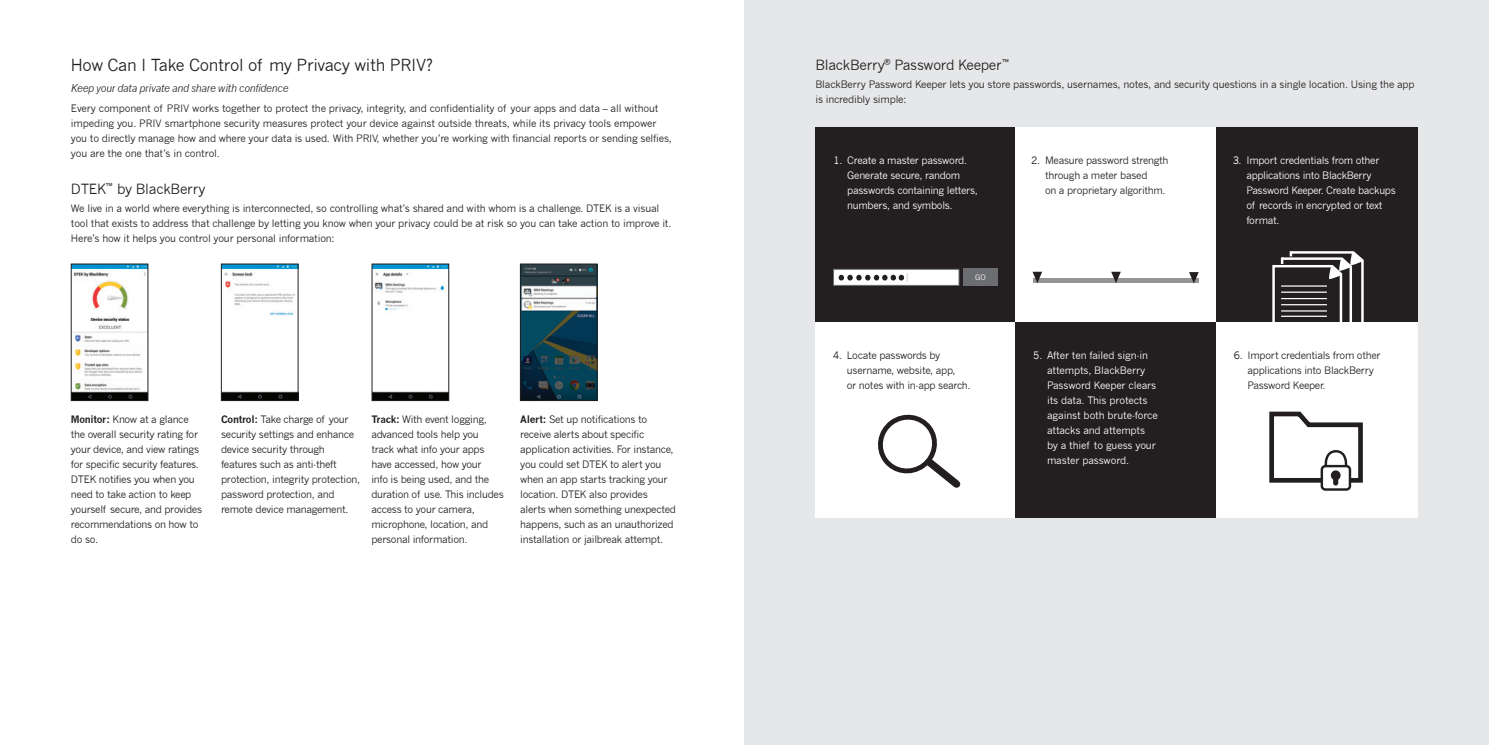
<style>
.page{position:relative;width:1489px;height:745px;background:#fff}
.page>*{position:absolute;margin:0;border:0;box-sizing:border-box;transform-origin:0 0}
.t1{font:16.25px "News Gothic";letter-spacing:-.02em;color:#231f20}
.t2{font:13.75px "News Gothic";letter-spacing:-.02em;color:#231f20}
.t3{font:italic 10.62px "News Gothic";letter-spacing:-.03em;color:#231f20}
.t4{font:10px/15px "News Gothic";letter-spacing:-.03em;color:#231f20}
.t5{font:10px/15px "News Gothic";letter-spacing:-.03em;color:#fff}
.t6{font:7.38px "News Gothic";color:#fff}
.s1{font-weight:700}
</style>
<div class="page">
<div style="left:744px;top:0;width:744px;height:744px;background:#e6e7e9"></div>
<div style="left:815px;top:128px;width:200px;height:194px;background:#231f20"></div>
<div style="left:1015px;top:128px;width:201px;height:194px;background:#fff"></div>
<div style="left:1216px;top:128px;width:201px;height:194px;background:#231f20"></div>
<div style="left:833px;top:269px;width:126px;height:16px;background:#fff;border:1px solid #6c6d70"></div>
<svg style="left:838px;top:273px;width:69px;height:9px"></svg>
<div style="left:963px;top:268px;width:34px;height:17px;background:#6c6d70"></div>
<div style="left:1032px;top:278px;width:166px;height:5px;background:#939598"></div>
<svg style="left:1032px;top:271px;width:10px;height:12px"></svg>
<svg style="left:1111px;top:271px;width:9px;height:12px"></svg>
<svg style="left:1189px;top:272px;width:9px;height:11px"></svg>
<div style="left:815px;top:322px;width:200px;height:195px;background:#fff"></div>
<div style="left:1015px;top:322px;width:201px;height:195px;background:#231f20"></div>
<svg style="left:878px;top:414px;width:83px;height:74px"></svg>
<svg style="left:1272px;top:251px;width:92px;height:71px"></svg>
<hr style="left:1280px;top:315px;width:46px;height:2px;background:#fff">
<div style="left:1216px;top:322px;width:201px;height:195px;background:#fff"></div>
<div style="left:1320px;top:464px;width:30px;height:26px;border:2px solid #231f20;border-radius:4px"></div>
<svg style="left:1269px;top:411px;width:94px;height:73px"></svg>
<div style="left:1332px;top:476px;width:6px;height:9px;border:2px solid #231f20"></div>
<img style="left:73px;top:265px;width:73px;height:133px">
<div style="left:71px;top:263px;width:77px;height:137px;border:1px solid #231f20"></div>
<img style="left:223px;top:265px;width:73px;height:133px">
<div style="left:221px;top:263px;width:77px;height:137px;border:1px solid #231f20"></div>
<img style="left:374px;top:265px;width:73px;height:133px">
<div style="left:372px;top:263px;width:77px;height:137px;border:1px solid #231f20"></div>
<img style="left:522px;top:265px;width:73px;height:133px">
<div style="left:520px;top:263px;width:77px;height:137px;border:1px solid #231f20"></div>
<h1 class="t1" style="left:71px;top:56px;width:363px">How Can I Take Control of my Privacy with PRIV?</h1>
<p class="t3" style="left:71px;top:81px;width:219px">Keep your data private and share with confidence</p>
<p class="t4" style="left:71px;top:101px;width:602px">Every component of PRIV works together to protect the privacy, integrity, and confidentiality of your apps and data – all without impeding you. PRIV smartphone security measures protect your device against outside threats, while its privacy tools empower you to directly manage how and where your data is used. With PRIV, whether you’re working with financial reports or sending selfies, you are the one that’s in control.</p>
<h2 class="t2" style="left:71px;top:180px;width:136px">DTEK<sup>™</sup> by BlackBerry</h2>
<p class="t4" style="left:71px;top:201px;width:602px">We live in a world where everything is interconnected, so controlling what’s shared and with whom is a challenge. DTEK is a visual tool that exists to address that challenge by letting you know when your privacy could be at risk so you can take action to improve it.<br>Here’s how it helps you control your personal information:</p>
<p class="t4" style="left:71px;top:412px;width:133px"><span class="s1">Monitor:</span> Know at a glance the overall security rating for your device, and view ratings for specific security features.<br>DTEK notifies you when you need to take action to keep yourself secure, and provides recommendations on how to do so.</p>
<p class="t4" style="left:221px;top:412px;width:141px"><span class="s1">Control:</span> Take charge of your security settings and enhance device security through features such as anti-theft protection, integrity protection, password protection, and remote device management.</p>
<p class="t4" style="left:371px;top:412px;width:134px"><span class="s1">Track:</span> With event logging, advanced tools help you track what info your apps have accessed, how your<br>info is being used, and the duration of use. This includes access to your camera, microphone, location, and personal information.</p>
<p class="t4" style="left:520px;top:412px;width:157px"><span class="s1">Alert:</span> Set up notifications to receive alerts about specific application activities. For instance, you could set DTEK to alert you when an app starts tracking your location. DTEK also provides alerts when something unexpected happens, such as an unauthorized installation or jailbreak attempt.</p>
<h2 class="t2" style="left:815px;top:57px;width:195px">BlackBerry<sup>®</sup> Password Keeper<sup>™</sup></h2>
<p class="t4" style="left:815px;top:77px;width:600px">BlackBerry Password Keeper lets you store passwords, usernames, notes, and security questions in a single location. Using the app is incredibly simple:</p>
<p class="t5" style="left:847px;top:153px;width:132px;text-indent:-14px">1. Create a master password.<br>Generate secure, random passwords containing letters, numbers, and symbols.</p>
<p class="t5" style="left:1246px;top:153px;width:151px;text-indent:-14px">3. Import credentials from other applications into BlackBerry<br>Password Keeper. Create backups of records in encrypted or text format.</p>
<p class="t4" style="left:1044px;top:153px;width:125px;text-indent:-14px">2. Measure password strength through a meter based<br>on a proprietary algorithm.</p>
<p class="t6" style="left:975px;top:272px;width:12px">GO</p>
<p class="t4" style="left:846px;top:347px;width:125px;text-indent:-14px">4. Locate passwords by username, website, app,<br>or notes with in-app search.</p>
<p class="t5" style="left:1046px;top:347px;width:112px;text-indent:-14px">5. After ten failed sign-in attempts, BlackBerry<br>Password Keeper clears its data. This protects against both brute-force attacks and attempts by a thief to guess your master password.</p>
<p class="t4" style="left:1247px;top:347px;width:134px;text-indent:-14px">6. Import credentials from other applications into BlackBerry<br>Password Keeper.</p>
</div>
